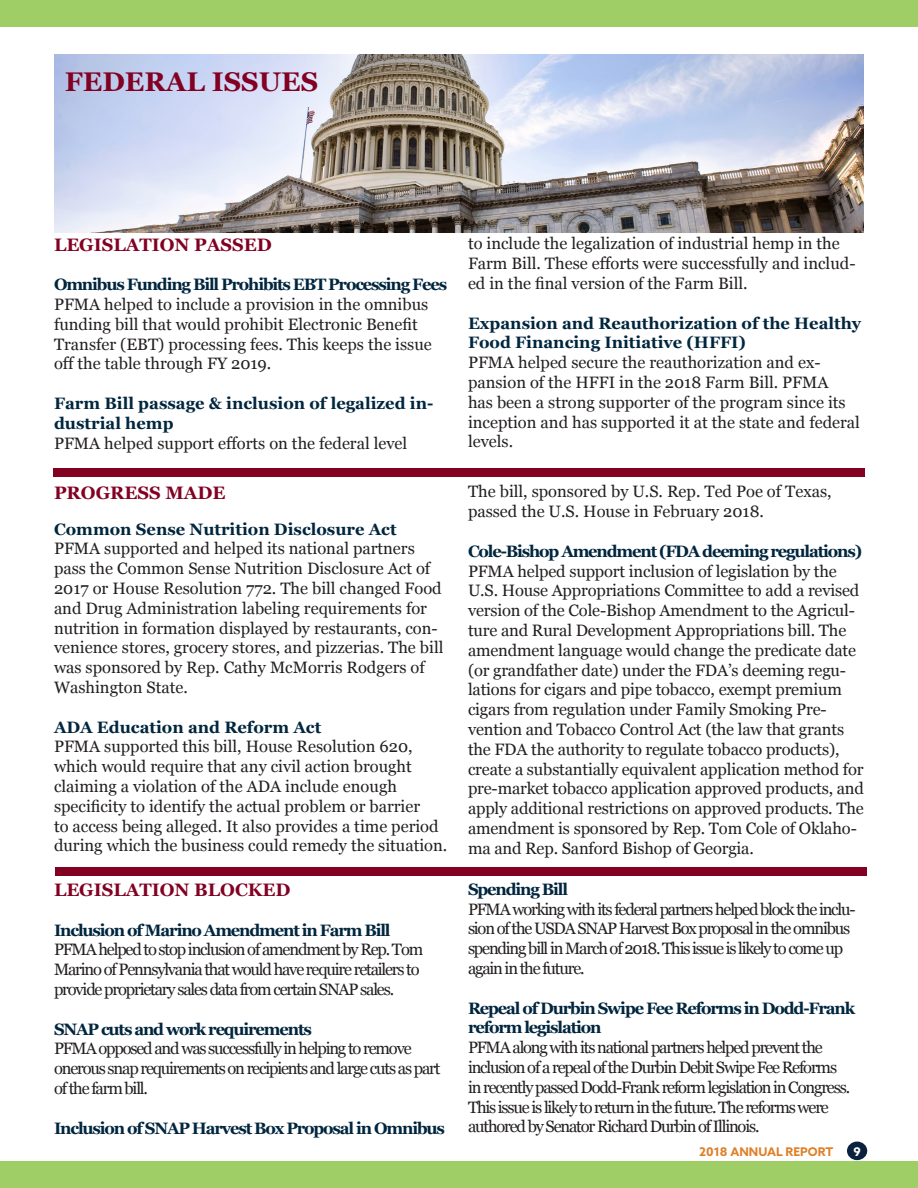
<style>
.page{position:relative;width:918px;height:1188px;background:#fff}
.page>*{position:absolute;margin:0;border:0;box-sizing:border-box;transform-origin:0 0}
.t1{font:700 27px "Georgia";color:#820123}
.t2{font:700 18px "Georgia";color:#820123}
.t3{font:16.5px/19.8px "Georgia";letter-spacing:-.01em;color:#231f20}
.t4{font:16.5px/19.8px "Georgia";letter-spacing:-.07em;color:#231f20}
.t5{font:700 16.5px/19.8px "Georgia";letter-spacing:-.07em;color:#00263e}
.t6{font:700 16.5px/19.8px "Georgia";color:#00263e}
.t7{font:700 12px "Azo Sans";color:#df7f26}
.t8{font:700 12px "Azo Sans";color:#fff}
.s1{font-weight:700;color:#00263e}
</style>
<div class="page">
<div style="left:0;top:0;width:918px;height:27px;background:#9fce66"></div>
<div style="left:0;top:1161px;width:918px;height:27px;background:#9fce66"></div>
<div style="left:847px;top:1142px;width:20px;height:18px;background:#0b213e;border-radius:50%"></div>
<div style="left:53px;top:468px;width:812px;height:8px;background:#820123"></div>
<img style="left:54px;top:54px;width:810px;height:178px">
<div style="left:56px;top:868px;width:811px;height:8px;background:#820123"></div>
<p class="t1" style="left:65px;top:61px;width:255px">FEDERAL ISSUES</p>
<p class="t2" style="left:54px;top:231px;width:219px">LEGISLATION PASSED</p>
<p class="t3" style="left:54px;top:274px;width:395px"><span class="s1">Omnibus Funding Bill Prohibits EBT Processing Fees </span>PFMA helped to include a provision in the omnibus funding bill that would prohibit Electronic Benefit Transfer (EBT) processing fees. This keeps the issue off the table through FY 2019.</p>
<p class="t6" style="left:54px;top:392px;width:381px">Farm Bill passage &amp; inclusion of legalized in&shy;dustrial hemp</p>
<p class="t3" style="left:54px;top:432px;width:355px">PFMA helped support efforts on the federal level</p>
<p class="t2" style="left:54px;top:479px;width:173px">PROGRESS MADE</p>
<p class="t6" style="left:54px;top:518px;width:344px">Common Sense Nutrition Disclosure Act</p>
<p class="t3" style="left:54px;top:538px;width:391px">PFMA supported and helped its national partners pass the Common Sense Nutrition Disclosure Act of 2017 or House Resolution 772. The bill changed Food and Drug Administration labeling requirements for nutrition in formation displayed by restaurants, con&shy;venience stores, grocery stores, and pizzerias. The bill was sponsored by Rep. Cathy McMorris Rodgers of Washington State.</p>
<p class="t6" style="left:54px;top:716px;width:269px">ADA Education and Reform Act</p>
<p class="t3" style="left:54px;top:736px;width:395px">PFMA supported this bill, House Resolution 620, which would require that any civil action brought claiming a violation of the ADA include enough specificity to identify the actual problem or barrier<br>to access being alleged. It also provides a time period during which the business could remedy the situation.</p>
<p class="t2" style="left:54px;top:876px;width:238px">LEGISLATION BLOCKED</p>
<p class="t5" style="left:54px;top:919px;width:338px">Inclusion of Marino Amendment in Farm Bill</p>
<p class="t4" style="left:54px;top:939px;width:371px">PFMA helped to stop inclusion of amendment by Rep. Tom<br>Marino of Pennsylvania that would have require retailers to provide proprietary sales data from certain SNAP sales.</p>
<p class="t5" style="left:54px;top:1018px;width:259px">SNAP cuts and work requirements</p>
<p class="t4" style="left:54px;top:1038px;width:388px">PFMA opposed and was successfully in helping to remove onerous snap requirements on recipients and large cuts as part of the farm bill.</p>
<p class="t5" style="left:54px;top:1117px;width:392px">Inclusion of SNAP Harvest Box Proposal in Omnibus</p>
<p class="t3" style="left:468px;top:233px;width:389px">to include the legalization of industrial hemp in the<br>Farm Bill. These efforts were successfully and includ&shy;ed in the final version of the Farm Bill.</p>
<p class="t6" style="left:468px;top:312px;width:395px">Expansion and Reauthorization of the Healthy<br>Food Financing Initiative (HFFI)</p>
<p class="t3" style="left:468px;top:352px;width:393px">PFMA helped secure the reauthorization and ex&shy;pansion of the HFFI in the 2018 Farm Bill. PFMA<br>has been a strong supporter of the program since its inception and has supported it at the state and federal levels.</p>
<p class="t3" style="left:468px;top:481px;width:365px">The bill, sponsored by U.S. Rep. Ted Poe of Texas, passed the U.S. House in February 2018.</p>
<p class="t5" style="left:468px;top:540px;width:396px">Cole-Bishop Amendment (FDA deeming regulations)</p>
<p class="t3" style="left:468px;top:560px;width:397px">PFMA helped support inclusion of legislation by the U.S. House Appropriations Committee to add a revised version of the Cole-Bishop Amendment to the Agricul&shy;ture and Rural Development Appropriations bill. The amendment language would change the predicate date (or grandfather date) under the FDA’s deeming regu&shy;lations for cigars and pipe tobacco, exempt premium cigars from regulation under Family Smoking Pre&shy;vention and Tobacco Control Act (the law that grants the FDA the authority to regulate tobacco products), create a substantially equivalent application method for pre-market tobacco application approved products, and apply additional restrictions on approved products. The amendment is sponsored by Rep. Tom Cole of Oklaho&shy;ma and Rep. Sanford Bishop of Georgia.</p>
<p class="t5" style="left:468px;top:878px;width:102px">Spending Bill</p>
<p class="t4" style="left:468px;top:898px;width:389px">PFMA working with its federal partners helped block the inclu&shy;sion of the USDA SNAP Harvest Box proposal in the omnibus spending bill in March of 2018. This issue is likely to come up again in the future.</p>
<p class="t5" style="left:468px;top:997px;width:389px">Repeal of Durbin Swipe Fee Reforms in Dodd-Frank reform legislation</p>
<p class="t4" style="left:468px;top:1037px;width:384px">PFMA along with its national partners helped prevent the inclusion of a repeal of the Durbin Debit Swipe Fee Reforms in recently passed Dodd-Frank reform legislation in Congress.<br>This issue is likely to return in the future. The reforms were authored by Senator Richard Durbin of Illinois.</p>
<p class="t7" style="left:699px;top:1144px;width:136px">2018 ANNUAL REPORT</p>
<p class="t8" style="left:853px;top:1144px;width:9px">9</p>
</div>
